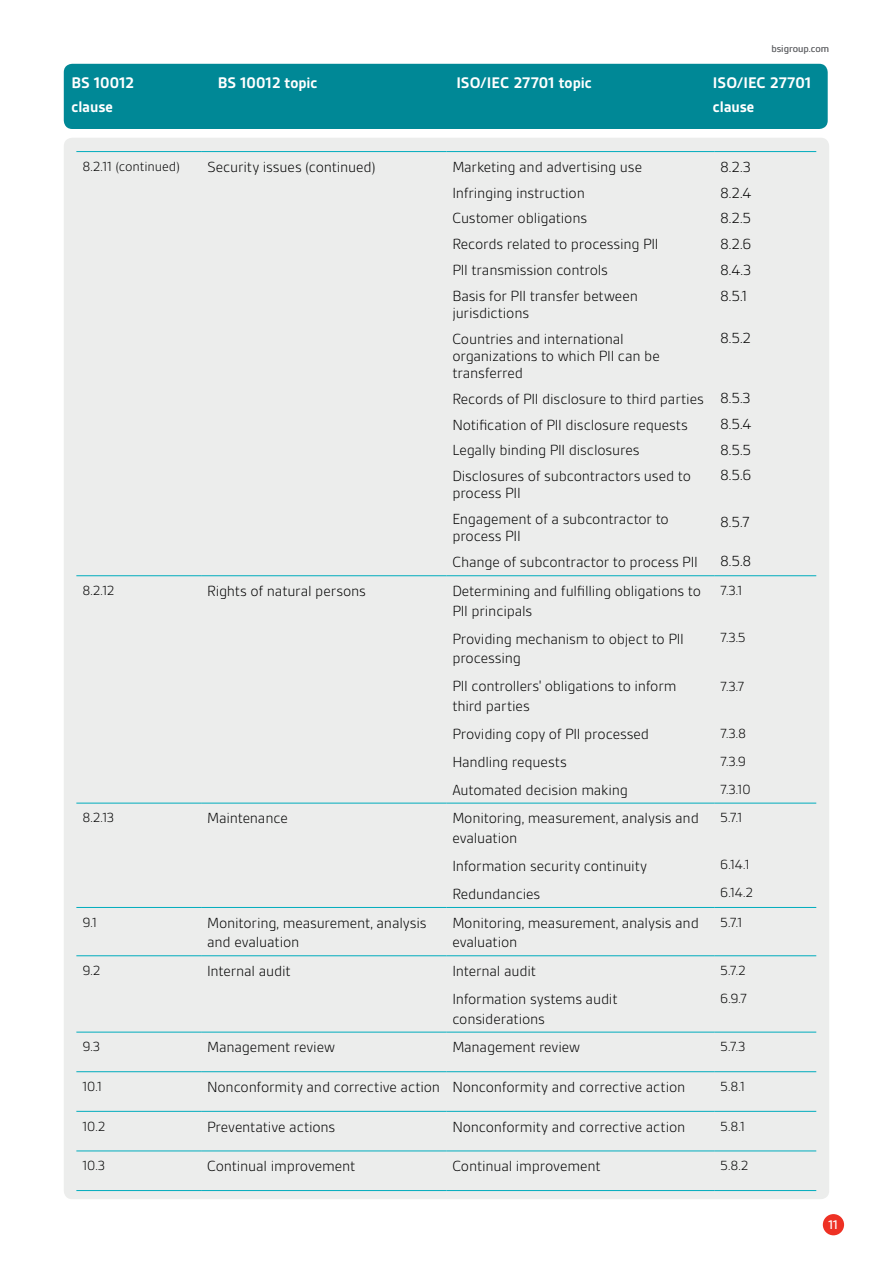
<style>
.page{position:relative;width:893px;height:1263px;background:#fff}
.page>*{position:absolute;margin:0;border:0;box-sizing:border-box;transform-origin:0 0}
.t1{font:700 16.5px/24px "BSI Gesta";letter-spacing:-.005em;color:#fff}
.t2{font:300 15.75px/25.8px "BSI Gesta";letter-spacing:-.01em;color:#000}
.t3{font:300 14.25px/27.9px "BSI Gesta";letter-spacing:-.025em;color:#000}
.t4{font:500 13.5px "BSI Gesta";color:#fff}
.t5{font:10.5px "BSI Gesta";color:#6d6e71}
</style>
<div class="page">
<div style="left:823px;top:1214px;width:21px;height:21px;background:#ee3124;border-radius:50%"></div>
<div style="left:64px;top:138px;width:765px;height:1061px;background:#ecedec;border-radius:9px"></div>
<div style="left:64px;top:64px;width:764px;height:65px;background:#008896;border-radius:9px"></div>
<hr style="left:76px;top:151px;width:125px;height:1px;background:#00acbd">
<hr style="left:201px;top:151px;width:245px;height:1px;background:#00acbd">
<hr style="left:446px;top:151px;width:268px;height:1px;background:#00acbd">
<hr style="left:714px;top:151px;width:102px;height:1px;background:#00acbd">
<hr style="left:76px;top:575px;width:125px;height:1px;background:#00acbd">
<hr style="left:201px;top:575px;width:245px;height:1px;background:#00acbd">
<hr style="left:446px;top:575px;width:268px;height:1px;background:#00acbd">
<hr style="left:714px;top:575px;width:102px;height:1px;background:#00acbd">
<hr style="left:76px;top:803px;width:125px;height:1px;background:#00acbd">
<hr style="left:201px;top:803px;width:245px;height:1px;background:#00acbd">
<hr style="left:446px;top:803px;width:268px;height:1px;background:#00acbd">
<hr style="left:714px;top:803px;width:102px;height:1px;background:#00acbd">
<hr style="left:76px;top:907px;width:125px;height:1px;background:#00acbd">
<hr style="left:201px;top:907px;width:245px;height:1px;background:#00acbd">
<hr style="left:446px;top:907px;width:268px;height:1px;background:#00acbd">
<hr style="left:714px;top:907px;width:102px;height:1px;background:#00acbd">
<hr style="left:76px;top:955px;width:125px;height:1px;background:#00acbd">
<hr style="left:201px;top:955px;width:245px;height:1px;background:#00acbd">
<hr style="left:446px;top:955px;width:268px;height:1px;background:#00acbd">
<hr style="left:714px;top:955px;width:102px;height:1px;background:#00acbd">
<hr style="left:76px;top:1032px;width:125px;height:1px;background:#00acbd">
<hr style="left:201px;top:1032px;width:245px;height:1px;background:#00acbd">
<hr style="left:446px;top:1032px;width:268px;height:1px;background:#00acbd">
<hr style="left:714px;top:1032px;width:102px;height:1px;background:#00acbd">
<hr style="left:76px;top:1071px;width:125px;height:1px;background:#00acbd">
<hr style="left:201px;top:1071px;width:245px;height:1px;background:#00acbd">
<hr style="left:446px;top:1071px;width:268px;height:1px;background:#00acbd">
<hr style="left:714px;top:1071px;width:102px;height:1px;background:#00acbd">
<hr style="left:76px;top:1111px;width:125px;height:1px;background:#00acbd">
<hr style="left:201px;top:1111px;width:245px;height:1px;background:#00acbd">
<hr style="left:446px;top:1111px;width:268px;height:1px;background:#00acbd">
<hr style="left:714px;top:1111px;width:102px;height:1px;background:#00acbd">
<hr style="left:76px;top:1151px;width:125px;height:1px;background:#00acbd">
<hr style="left:201px;top:1151px;width:245px;height:1px;background:#00acbd">
<hr style="left:446px;top:1151px;width:268px;height:1px;background:#00acbd">
<hr style="left:714px;top:1151px;width:102px;height:1px;background:#00acbd">
<hr style="left:76px;top:1190px;width:125px;height:1px;background:#00acbd">
<hr style="left:201px;top:1190px;width:245px;height:1px;background:#00acbd">
<hr style="left:446px;top:1190px;width:268px;height:1px;background:#00acbd">
<hr style="left:714px;top:1190px;width:102px;height:1px;background:#00acbd">
<p class="t1" style="left:72px;top:70px;width:64px">BS 10012</p>
<p class="t1" style="left:218px;top:70px;width:101px">BS 10012 topic</p>
<p class="t1" style="left:72px;top:94px;width:43px">clause</p>
<p class="t5" style="left:771px;top:43px;width:59px">bsigroup.com</p>
<p class="t1" style="left:456px;top:70px;width:137px">ISO/IEC 27701 topic</p>
<p class="t1" style="left:713px;top:70px;width:100px">ISO/IEC 27701 clause</p>
<p class="t3" style="left:82px;top:152px;width:99px">8.2.11 (continued)</p>
<p class="t2" style="left:207px;top:154px;width:170px">Security issues (continued)</p>
<p class="t2" style="left:452px;top:154px;width:208px">Marketing and advertising use<br>Infringing instruction<br>Customer obligations<br>Records related to processing PII<br>PII transmission controls<br>Basis for PII transfer between</p>
<p class="t2" style="left:452px;top:300px;width:173px">jurisdictions<br>Countries and international</p>
<p class="t2" style="left:452px;top:347px;width:209px;line-height:17.2px">organizations to which PII can be transferred</p>
<p class="t2" style="left:452px;top:386px;width:253px">Records of PII disclosure to third parties Notification of PII disclosure requests Legally binding PII disclosures Disclosures of subcontractors used to</p>
<p class="t2" style="left:452px;top:480px;width:218px">process PII<br>Engagement of a subcontractor to</p>
<p class="t2" style="left:452px;top:523px;width:247px">process PII<br>Change of subcontractor to process PII</p>
<p class="t3" style="left:82px;top:576px;width:34px">8.2.12</p>
<p class="t2" style="left:207px;top:578px;width:160px">Rights of natural persons</p>
<p class="t2" style="left:452px;top:581px;width:250px;line-height:19.5px">Determining and fulfilling obligations to<br>PII principals</p>
<p class="t2" style="left:452px;top:629px;width:233px;line-height:19.5px">Providing mechanism to object to PII processing</p>
<p class="t2" style="left:452px;top:676px;width:226px;line-height:19.5px">PII controllers' obligations to inform third parties</p>
<p class="t2" style="left:452px;top:719px;width:198px;line-height:28px">Providing copy of PII processed<br>Handling requests<br>Automated decision making</p>
<p class="t3" style="left:82px;top:804px;width:33px">8.2.13</p>
<p class="t2" style="left:207px;top:805px;width:82px">Maintenance</p>
<p class="t2" style="left:452px;top:809px;width:248px;line-height:19.5px">Monitoring, measurement, analysis and evaluation</p>
<p class="t2" style="left:452px;top:852px;width:196px;line-height:28px">Information security continuity<br>Redundancies</p>
<p class="t2" style="left:720px;top:154px;width:33px;text-align:justify">8.2.3<br>8.2.4<br>8.2.5<br>8.2.6<br>8.4.3<br>8.5.1</p>
<p class="t2" style="left:720px;top:325px;width:33px">8.5.2</p>
<p class="t2" style="left:720px;top:385px;width:33px;text-align:justify">8.5.3<br>8.5.4<br>8.5.5<br>8.5.6</p>
<p class="t2" style="left:720px;top:510px;width:31px">8.5.7</p>
<p class="t2" style="left:720px;top:548px;width:33px">8.5.8</p>
<p class="t3" style="left:720px;top:576px;width:24px">7.3.1</p>
<p class="t3" style="left:720px;top:623px;width:27px">7.3.5</p>
<p class="t3" style="left:720px;top:673px;width:26px">7.3.7</p>
<p class="t3" style="left:720px;top:720px;width:32px">7.3.8<br>7.3.9<br>7.3.10</p>
<p class="t3" style="left:720px;top:804px;width:24px">5.7.1</p>
<p class="t3" style="left:720px;top:851px;width:35px">6.14.1<br>6.14.2</p>
<p class="t3" style="left:82px;top:908px;width:16px">9.1</p>
<p class="t2" style="left:207px;top:913px;width:221px;line-height:19.5px">Monitoring, measurement, analysis and evaluation</p>
<p class="t2" style="left:452px;top:913px;width:248px;line-height:19.5px">Monitoring, measurement, analysis and evaluation</p>
<p class="t3" style="left:720px;top:908px;width:24px">5.7.1</p>
<p class="t3" style="left:82px;top:956px;width:20px">9.2</p>
<p class="t2" style="left:207px;top:958px;width:85px">Internal audit</p>
<p class="t2" style="left:452px;top:957px;width:167px;line-height:28px">Internal audit<br>Information systems audit</p>
<p class="t2" style="left:452px;top:1006px;width:94px">considerations</p>
<p class="t3" style="left:720px;top:956px;width:28px">5.7.2<br>6.9.7</p>
<p class="t3" style="left:82px;top:1033px;width:19px">9.3</p>
<p class="t2" style="left:207px;top:1034px;width:129px">Management review</p>
<p class="t2" style="left:452px;top:1034px;width:129px">Management review</p>
<p class="t3" style="left:720px;top:1033px;width:27px">5.7.3</p>
<p class="t3" style="left:82px;top:1072px;width:22px">10.1</p>
<p class="t2" style="left:207px;top:1074px;width:480px">Nonconformity and corrective action Nonconformity and corrective action</p>
<p class="t3" style="left:720px;top:1072px;width:27px">5.8.1</p>
<p class="t3" style="left:82px;top:1112px;width:25px">10.2</p>
<p class="t2" style="left:207px;top:1114px;width:130px">Preventative actions</p>
<p class="t2" style="left:452px;top:1114px;width:235px">Nonconformity and corrective action</p>
<p class="t3" style="left:720px;top:1112px;width:27px">5.8.1</p>
<p class="t3" style="left:82px;top:1152px;width:24px">10.3</p>
<p class="t2" style="left:207px;top:1153px;width:150px">Continual improvement</p>
<p class="t2" style="left:452px;top:1153px;width:150px">Continual improvement</p>
<p class="t3" style="left:720px;top:1152px;width:30px">5.8.2</p>
<p class="t4" style="left:829px;top:1218px;width:11px">11</p>
</div>
